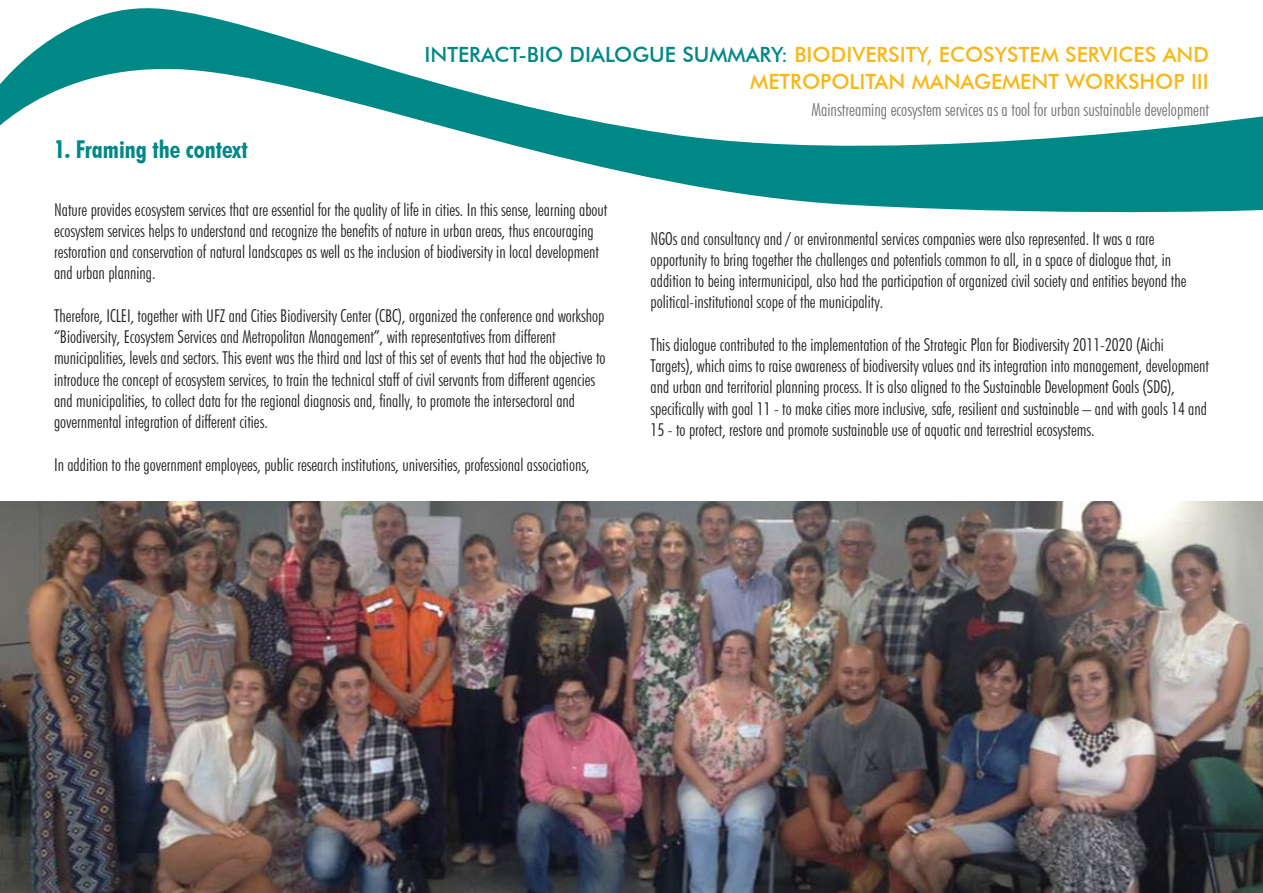
<style>
.page{position:relative;width:1263px;height:893px;background:#fff}
.page>*{position:absolute;margin:0;border:0;box-sizing:border-box;transform-origin:0 0}
.t1{font:700 condensed 24.6px "Futura BT";color:#008887}
.t2{font:500 21px/27px "Futura BT";color:#f8b717;text-align:right}
.t3{font:300 condensed 18px "Futura BT";color:#6e7175}
.t4{font:300 condensed 17.7px/21.3px "Futura BT";color:#231f20}
.s1{color:#008887}
</style>
<div class="page">
<svg style="left:611px;top:169px;width:652px;height:44px;fill:#008887"></svg>
<svg style="left:0;top:8px;width:1263px;height:161px"></svg>
<img style="left:0;top:502px;width:1263px;height:391px">
<p class="t2" style="left:425px;top:41px;width:786px"><span class="s1">INTERACT-BIO DIALOGUE SUMMARY:</span> BIODIVERSITY, ECOSYSTEM SERVICES AND<br>METROPOLITAN MANAGEMENT WORKSHOP III</p>
<p class="t3" style="left:812px;top:99px;width:399px">Mainstreaming ecosystem services as a tool for urban sustainable development</p>
<p class="t1" style="left:54px;top:135px;width:195px">1. Framing the context</p>
<p class="t4" style="left:54px;top:199px;width:555px">Nature provides ecosystem services that are essential for the quality of life in cities. In this sense, learning about ecosystem services helps to understand and recognize the benefits of nature in urban areas, thus encouraging restoration and conservation of natural landscapes as well as the inclusion of biodiversity in local development and urban planning.</p>
<p class="t4" style="left:54px;top:305px;width:553px">Therefore, ICLEI, together with UFZ and Cities Biodiversity Center (CBC), organized the conference and workshop “Biodiversity, Ecosystem Services and Metropolitan Management”, with representatives from different municipalities, levels and sectors. This event was the third and last of this set of events that had the objective to introduce the concept of ecosystem services, to train the technical staff of civil servants from different agencies and municipalities, to collect data for the regional diagnosis and, finally, to promote the intersectoral and governmental integration of different cities.</p>
<p class="t4" style="left:54px;top:453px;width:537px">In addition to the government employees, public research institutions, universities, professional associations,</p>
<p class="t4" style="left:651px;top:227px;width:537px">NGOs and consultancy and / or environmental services companies were also represented. It was a rare opportunity to bring together the challenges and potentials common to all, in a space of dialogue that, in addition to being intermunicipal, also had the participation of organized civil society and entities beyond the political-institutional scope of the municipality.</p>
<p class="t4" style="left:651px;top:334px;width:560px">This dialogue contributed to the implementation of the Strategic Plan for Biodiversity 2011-2020 (Aichi Targets), which aims to raise awareness of biodiversity values and its integration into management, development and urban and territorial planning process. It is also aligned to the Sustainable Development Goals (SDG), specifically with goal 11 - to make cities more inclusive, safe, resilient and sustainable – and with goals 14 and 15 - to protect, restore and promote sustainable use of aquatic and terrestrial ecosystems.</p>
</div>
